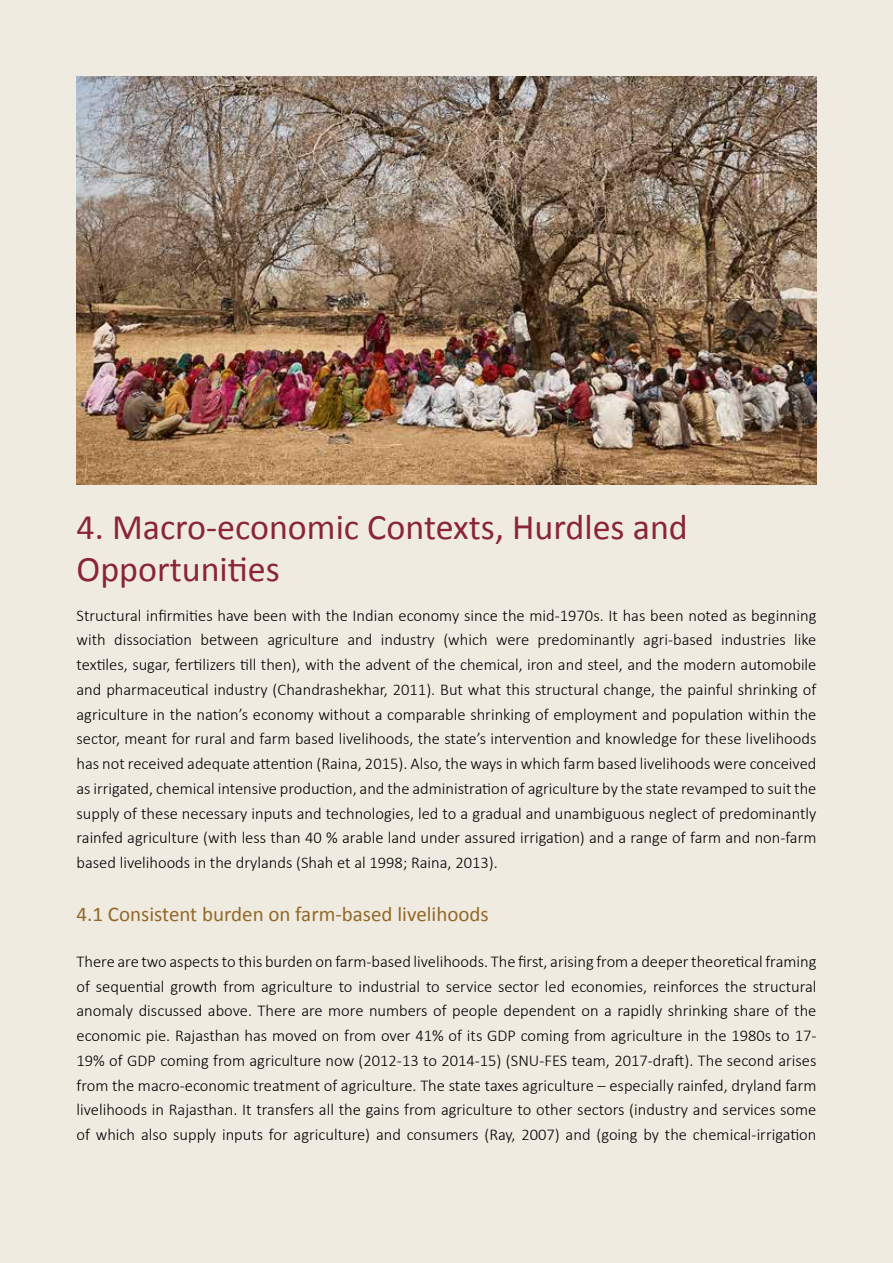
<style>
.page{position:relative;width:893px;height:1263px;background:#efebe1}
.page>*{position:absolute;margin:0;border:0;box-sizing:border-box;transform-origin:0 0}
.t1{font:36px/41.4px "Calibri";color:#8a2536}
.t2{font:21px "Calibri";color:#936828}
.t3{font:300 16.5px/24.8px "Calibri";color:#000;text-align:justify}
</style>
<div class="page">
<img style="left:77px;top:77px;width:739px;height:408px">
<h1 class="t1" style="left:77px;top:507px;width:613px">4. Macro-economic Contexts, Hurdles and<br>Opportunities</h1>
<p class="t3" style="left:77px;top:602px;width:741px">Structural infirmities have been with the Indian economy since the mid-1970s. It has been noted as beginning with dissociation between agriculture and industry (which were predominantly agri-based industries like textiles, sugar, fertilizers till then), with the advent of the chemical, iron and steel, and the modern automobile and pharmaceutical industry (Chandrashekhar, 2011). But what this structural change, the painful shrinking of agriculture in the nation’s economy without a comparable shrinking of employment and population within the sector, meant for rural and farm based livelihoods, the state’s intervention and knowledge for these livelihoods has not received adequate attention (Raina, 2015). Also, the ways in which farm based livelihoods were conceived as irrigated, chemical intensive production, and the administration of agriculture by the state revamped to suit the supply of these necessary inputs and technologies, led to a gradual and unambiguous neglect of predominantly rainfed agriculture (with less than 40 % arable land under assured irrigation) and a range of farm and non-farm based livelihoods in the drylands (Shah et al 1998; Raina, 2013).</p>
<p class="t2" style="left:77px;top:901px;width:414px">4.1 Consistent burden on farm-based livelihoods</p>
<p class="t3" style="left:77px;top:948px;width:741px">There are two aspects to this burden on farm-based livelihoods. The first, arising from a deeper theoretical framing of sequential growth from agriculture to industrial to service sector led economies, reinforces the structural anomaly discussed above. There are more numbers of people dependent on a rapidly shrinking share of the economic pie. Rajasthan has moved on from over 41% of its GDP coming from agriculture in the 1980s to 17- 19% of GDP coming from agriculture now (2012-13 to 2014-15) (SNU-FES team, 2017-draft). The second arises from the macro-economic treatment of agriculture. The state taxes agriculture – especially rainfed, dryland farm livelihoods in Rajasthan. It transfers all the gains from agriculture to other sectors (industry and services some of which also supply inputs for agriculture) and consumers (Ray, 2007) and (going by the chemical-irrigation</p>
</div>
